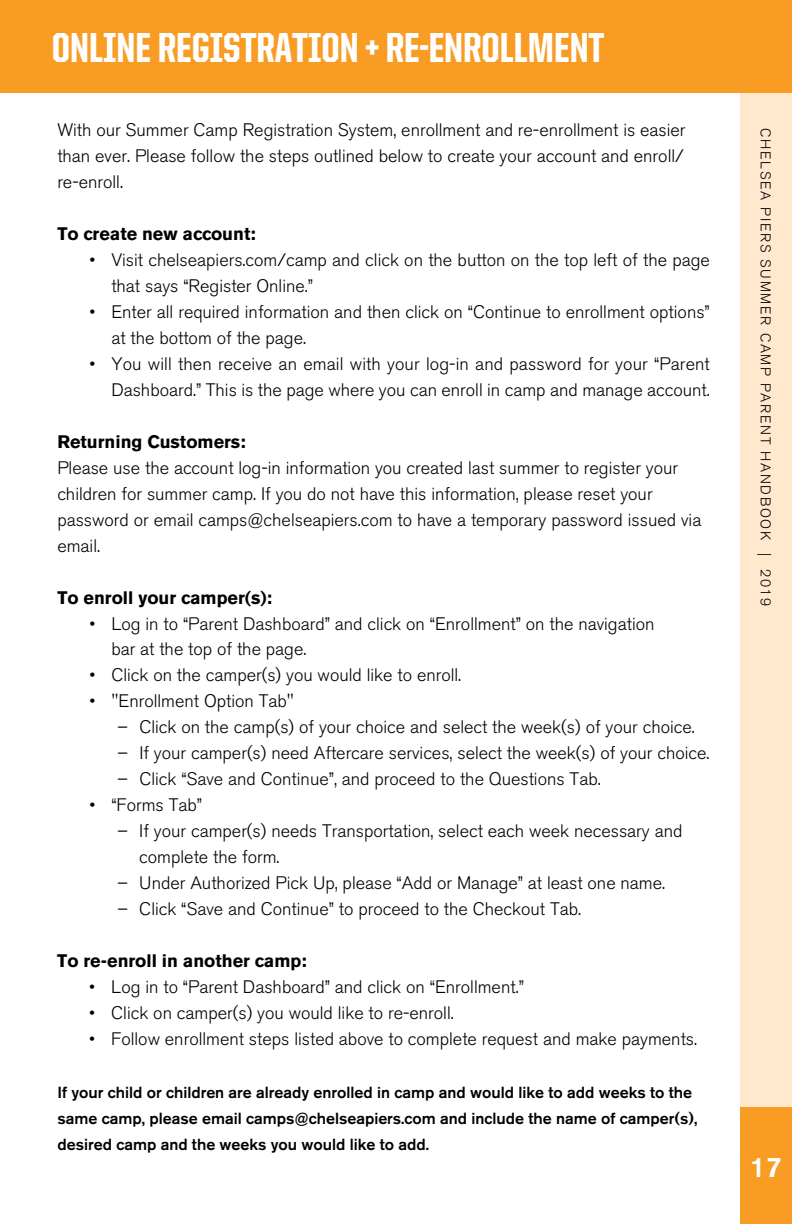
<style>
.page{position:relative;width:792px;height:1224px;background:#fff}
.page>*{position:absolute;margin:0;border:0;box-sizing:border-box;transform-origin:0 0}
.t1{font:800 42px "United Sans Cond";color:#fff}
.t2{font:500 28px "Akzidenz Grotesk BE";color:#fff}
.t3{font:300 18px/26px "Akzidenz Grotesk BE";color:#000}
.t4{font:700 18px "Akzidenz Grotesk BE";color:#000}
.t5{font:500 16px/26px "Akzidenz Grotesk BE";color:#000}
.t6{font:300 14px "Akzidenz Grotesk BE";letter-spacing:.12em;color:#000}
</style>
<div class="page">
<div style="left:740px;top:92px;width:52px;height:1015px;background:#ffe8cd"></div>
<div style="left:740px;top:1107px;width:52px;height:117px;background:#f99c24"></div>
<div style="left:0;top:0;width:792px;height:92px;background:#f99c24"></div>
<h1 class="t1" style="left:52px;top:26px;width:554px">ONLINE REGISTRATION + RE-ENROLLMENT</h1>
<p class="t3" style="left:57px;top:117px;width:630px;text-align:justify">With our Summer Camp Registration System, enrollment and re-enrollment is easier than ever. Please follow the steps outlined below to create your account and enroll/ re-enroll.</p>
<p class="t4" style="left:57px;top:223px;width:200px">To create new account:</p>
<p class="t3" style="left:111px;top:247px;width:600px;text-indent:-22px">• Visit chelseapiers.com/camp and click on the button on the top left of the page that says “Register Online.”</p>
<p class="t3" style="left:111px;top:299px;width:600px;text-indent:-22px">• Enter all required information and then click on “Continue to enrollment options” at the bottom of the page.</p>
<p class="t3" style="left:89px;top:351px;width:622px;text-align:right">• You will then receive an email with your log-in and password for your “Parent<br>Dashboard.” This is the page where you can enroll in camp and manage account.</p>
<p class="t4" style="left:57px;top:431px;width:190px">Returning Customers:</p>
<p class="t3" style="left:57px;top:455px;width:645px">Please use the account log-in information you created last summer to register your children for summer camp. If you do not have this information, please reset your password or email camps@chelseapiers.com to have a temporary password issued via email.</p>
<p class="t4" style="left:57px;top:587px;width:216px">To enroll your camper(s):</p>
<p class="t3" style="left:111px;top:611px;width:545px;text-indent:-22px">• Log in to “Parent Dashboard” and click on “Enrollment” on the navigation bar at the top of the page.</p>
<p class="t3" style="left:89px;top:663px;width:373px">• Click on the camper(s) you would like to enroll.</p>
<p class="t3" style="left:89px;top:689px;width:206px">• "Enrollment Option Tab"</p>
<p class="t3" style="left:117px;top:715px;width:579px">– Click on the camp(s) of your choice and select the week(s) of your choice.</p>
<p class="t3" style="left:117px;top:741px;width:594px">– If your camper(s) need Aftercare services, select the week(s) of your choice.</p>
<p class="t3" style="left:117px;top:767px;width:485px">– Click “Save and Continue”, and proceed to the Questions Tab.</p>
<p class="t3" style="left:89px;top:793px;width:114px">• “Forms Tab”</p>
<p class="t3" style="left:139px;top:819px;width:545px;text-indent:-22px">– If your camper(s) needs Transportation, select each week necessary and complete the form.</p>
<p class="t3" style="left:117px;top:871px;width:549px">– Under Authorized Pick Up, please “Add or Manage” at least one name.</p>
<p class="t3" style="left:117px;top:897px;width:465px">– Click “Save and Continue” to proceed to the Checkout Tab.</p>
<p class="t4" style="left:57px;top:951px;width:251px">To re-enroll in another camp:</p>
<p class="t3" style="left:89px;top:975px;width:436px">• Log in to “Parent Dashboard” and click on “Enrollment.”</p>
<p class="t3" style="left:89px;top:1001px;width:366px">• Click on camper(s) you would like to re-enroll.</p>
<p class="t3" style="left:89px;top:1027px;width:609px">• Follow enrollment steps listed above to complete request and make payments.</p>
<p class="t5" style="left:57px;top:1079px;width:642px">If your child or children are already enrolled in camp and would like to add weeks to the same camp, please email camps@chelseapiers.com and include the name of camper(s), desired camp and the weeks you would like to add.</p>
<p class="t6" style="left:773px;top:128px;width:480px;rotate:90deg">CHELSEA PIERS SUMMER CAMP PARENT HANDBOOK | 2019</p>
<h2 class="t2" style="left:750px;top:1150px;width:33px">17</h2>
</div>
